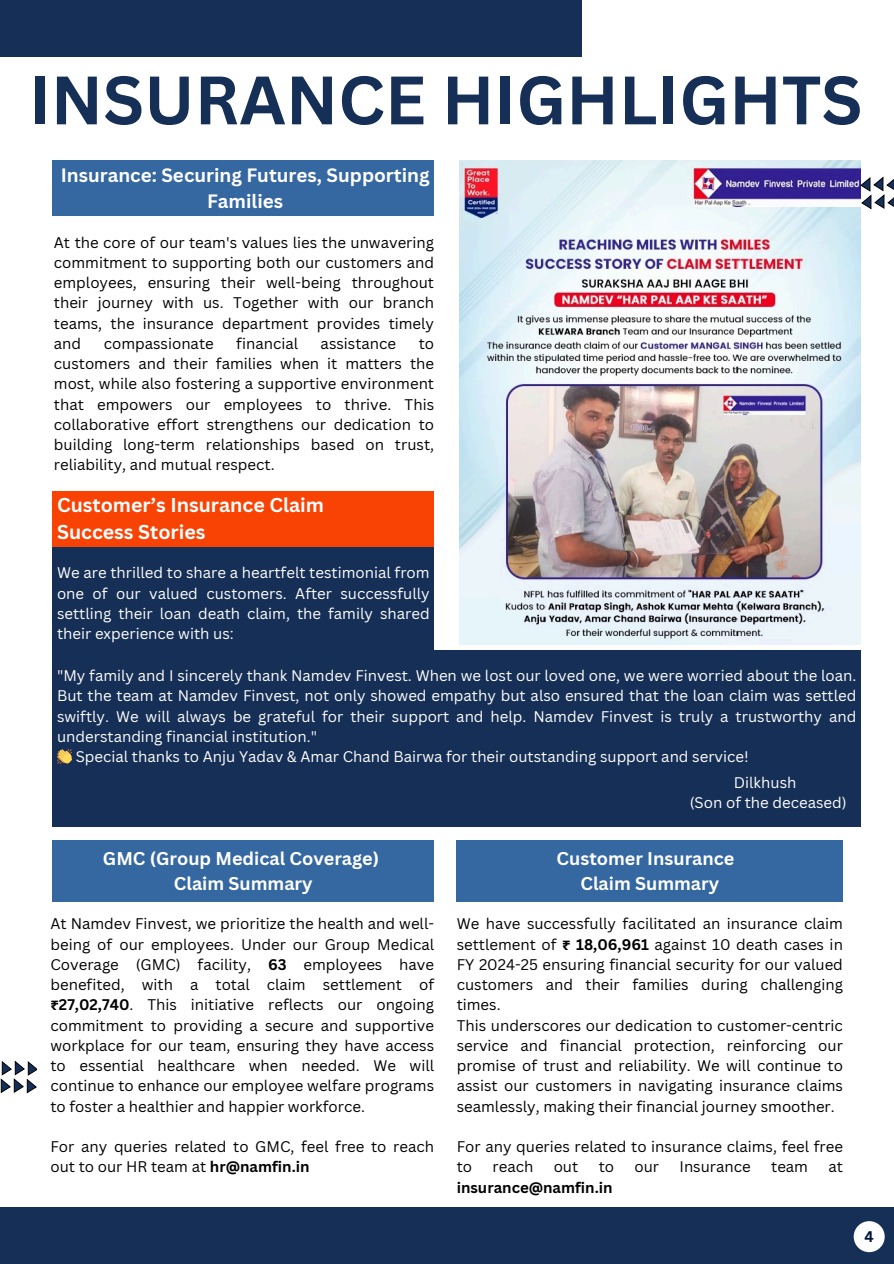
<style>
.page{position:relative;width:894px;height:1264px;background:#fff}
.page>*{position:absolute;margin:0;border:0;box-sizing:border-box;transform-origin:0 0}
.t1{font:700 66.9px "Canva Sans";color:#162f56}
.t2{font:700 19.5px/27px "Canva Sans";color:#fff}
.t3{font:700 18.75px/25.8px "Canva Sans";color:#fff;text-align:center}
.t4{font:700 18px/24.8px "Canva Sans";color:#fff;text-align:center}
.t5{font:15px/20.2px "Canva Sans";color:#000;text-align:justify}
.t6{font:15px/20.2px "Canva Sans";color:#fff;text-align:justify}
.t7{font:700 15px "Canva Sans";color:#000}
.t8{font:700 15px "Canva Sans";color:#02133b}
.s1{font-weight:700}
.s2{font-family:"Noto Sans Gurmukhi";font-weight:700}
</style>
<div class="page">
<img style="left:459px;top:160px;width:401px;height:484px">
<div style="left:52px;top:650px;width:808px;height:176px;background:#162f56"></div>
<div style="left:52px;top:160px;width:382px;height:55px;background:#3567a1"></div>
<div style="left:0;top:0;width:581px;height:57px;background:#162f56"></div>
<div style="left:52px;top:840px;width:382px;height:61px;background:#3567a1"></div>
<div style="left:0;top:1207px;width:893px;height:56px;background:#162f56"></div>
<svg style="left:860px;top:177px;width:33px;height:32px"></svg>
<svg style="left:1px;top:1061px;width:36px;height:31px"></svg>
<div style="left:52px;top:546px;width:382px;height:114px;background:#162f56"></div>
<div style="left:52px;top:491px;width:382px;height:55px;background:#f94304"></div>
<div style="left:456px;top:840px;width:386px;height:61px;background:#3567a1"></div>
<div style="left:853px;top:1221px;width:31px;height:31px;background:#fff;border-radius:50%"></div>
<p class="t1" style="left:29px;top:53px;width:834px">INSURANCE HIGHLIGHTS</p>
<p class="t3" style="left:61px;top:161px;width:370px">Insurance: Securing Futures, Supporting<br>Families</p>
<p class="t5" style="left:54px;top:232px;width:381px">At the core of our team's values lies the unwavering commitment to supporting both our customers and employees, ensuring their well-being throughout their journey with us. Together with our branch teams, the insurance department provides timely and</p>
<p class="t5" style="left:104px;top:333px;width:111px">compassionate</p>
<p class="t5" style="left:236px;top:333px;width:63px">financial</p>
<p class="t5" style="left:320px;top:333px;width:77px">assistance</p>
<p class="t5" style="left:54px;top:333px;width:381px;text-indent:365px">to customers and their families when it matters the most, while also fostering a supportive environment that empowers our employees to thrive. This collaborative effort strengthens our dedication to building long-term relationships based on trust, reliability, and mutual respect.</p>
<p class="t2" style="left:57px;top:491px;width:268px">Customer’s Insurance Claim<br>Success Stories</p>
<p class="t6" style="left:57px;top:562px;width:374px">We are thrilled to share a heartfelt testimonial from one of our valued customers. After successfully settling their loan death claim, the family shared their experience with us:</p>
<h2 class="t6" style="left:57px;top:665px;width:800px">"My family and I sincerely thank Namdev Finvest. When we lost our loved one, we were worried about the loan.<br>But the team at Namdev Finvest, not only showed empathy but also ensured that the loan claim was settled swiftly. We will always be grateful for their support and help. Namdev Finvest is truly a trustworthy and understanding financial institution."</h2>
<p class="t6" style="left:76px;top:746px;width:674px">Special thanks to Anju Yadav &amp; Amar Chand Bairwa for their outstanding support and service!</p>
<p class="t6" style="left:733px;top:772px;width:64px">Dilkhush</p>
<h2 class="t6" style="left:689px;top:792px;width:158px">(Son of the deceased)</h2>
<p class="t4" style="left:103px;top:845px;width:277px">GMC (Group Medical Coverage)<br>Claim Summary</p>
<p class="t5" style="left:50px;top:913px;width:385px">At Namdev Finvest, we prioritize the health and well&shy;being of our employees. Under our Group Medical Coverage (GMC) facility, <span class="s1">63</span> employees have benefited, with a total claim settlement of <span class="s2">₹</span><span class="s1">27,02,740</span>. This initiative reflects our ongoing commitment to providing a secure and supportive workplace for our team, ensuring they have access to essential healthcare when needed. We will continue to enhance our employee welfare programs to foster a healthier and happier workforce.</p>
<p class="t5" style="left:50px;top:1136px;width:385px">For any queries related to GMC, feel free to reach out to our HR team at <span class="s1">hr@namfin.in</span></p>
<h2 class="t4" style="left:556px;top:845px;width:179px">Customer Insurance<br>Claim Summary</h2>
<p class="t5" style="left:456px;top:913px;width:387px">We have successfully facilitated an insurance claim settlement of <span class="s2">₹</span> <span class="s1">18,06,961</span> against 10 death cases in FY 2024-25 ensuring financial security for our valued customers and their families during challenging times.</p>
<p class="t5" style="left:456px;top:1014px;width:387px">This underscores our dedication to customer-centric service and financial protection, reinforcing our promise of trust and reliability. We will continue to assist our customers in navigating insurance claims seamlessly, making their financial journey smoother.</p>
<p class="t5" style="left:456px;top:1136px;width:387px">For any queries related to insurance claims, feel free to</p>
<p class="t5" style="left:492px;top:1156px;width:42px">reach</p>
<p class="t5" style="left:553px;top:1156px;width:26px">out</p>
<p class="t5" style="left:598px;top:1156px;width:17px">to</p>
<p class="t5" style="left:634px;top:1156px;width:26px">our</p>
<p class="t5" style="left:679px;top:1156px;width:73px">Insurance</p>
<p class="t5" style="left:771px;top:1156px;width:38px">team</p>
<p class="t5" style="left:828px;top:1156px;width:16px">at</p>
<p class="t7" style="left:456px;top:1176px;width:157px">insurance@namfin.in</p>
<h2 class="t8" style="left:864px;top:1225px;width:11px">4</h2>
</div>
